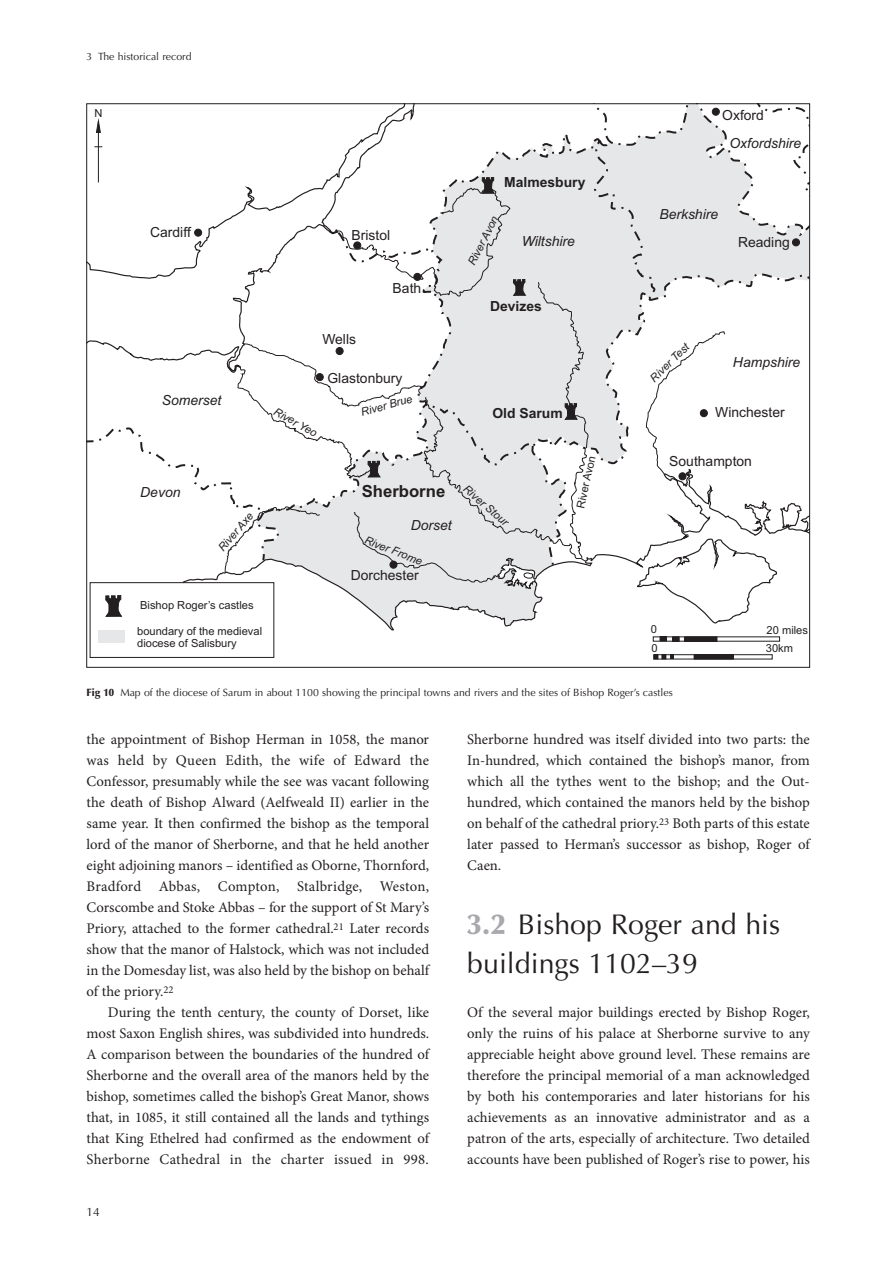
<style>
.page{position:relative;width:894px;height:1265px;background:#fff}
.page>*{position:absolute;margin:0;border:0;box-sizing:border-box;transform-origin:0 0}
.t1{font:28.5px/39px "Optima";color:#231f20}
.t2{font:16.65px "Arial MT Bold+HEFQDZ";color:#231f20}
.t3{font:14.7px/21px "Minion Pro";color:#231f20;text-align:justify}
.t4{font:13.95px "Arial MT+DOXWQH";color:#231f20}
.t5{font:13.95px "Arial MT Normal Italic+MRRAIK";color:#231f20}
.t6{font:13.95px "Arial MT Bold+HEFQDZ";color:#231f20}
.t7{font:12px "Optima";color:#231f20}
.t8{font:11.1px/12.5px "Arial MT+DOXWQH";color:#231f20}
.t9{font:11.1px "Arial MT Normal Italic+MRRAIK";color:#231f20}
.t10{font:10.5px "Optima";color:#231f20}
.s1{font-weight:900}
.s2{font-weight:900;color:#a8a9ad}
</style>
<div class="page">
<svg style="left:89px;top:106px;width:718px;height:363px"></svg>
<svg style="left:89px;top:106px;width:326px;height:278px"></svg>
<svg style="left:181px;top:466px;width:626px;height:165px"></svg>
<svg style="left:224px;top:177px;width:365px;height:407px"></svg>
<div style="left:684px;top:636px;width:33px;height:5px;background:#231f20"></div>
<div style="left:684px;top:636px;width:33px;height:5px;border:1px solid #231f20"></div>
<svg style="left:672px;top:637px;width:7px;height:4px"></svg>
<svg style="left:660px;top:636px;width:6px;height:5px"></svg>
<div style="left:653px;top:654px;width:119px;height:5px;border:1px solid #231f20"></div>
<div style="left:694px;top:654px;width:39px;height:5px;background:#231f20"></div>
<svg style="left:653px;top:654px;width:21px;height:5px"></svg>
<hr style="left:98px;top:122px;width:1px;height:60px;background:#231f20">
<svg style="left:95px;top:120px;width:6px;height:13px"></svg>
<div style="left:90px;top:582px;width:184px;height:75px;border:1px solid #231f20"></div>
<svg style="left:105px;top:595px;width:17px;height:22px"></svg>
<div style="left:98px;top:630px;width:26px;height:13px;background:#e6e7e8"></div>
<p class="t10" style="left:87px;top:53px;width:106px">3 The historical record</p>
<p class="t8" style="left:94px;top:108px;width:10px">N</p>
<p class="t4" style="left:150px;top:226px;width:42px">Cardiff</p>
<p class="t5" style="left:162px;top:395px;width:61px">Somerset</p>
<p class="t5" style="left:140px;top:487px;width:42px">Devon</p>
<p class="t9" style="left:217px;top:547px;width:49px;rotate:-50deg">River Axe</p>
<p class="t8" style="left:140px;top:600px;width:115px">Bishop Roger’s castles</p>
<p class="t8" style="left:137px;top:625px;width:126px">boundary of the medieval diocese of Salisbury</p>
<p class="t4" style="left:351px;top:230px;width:40px">Bristol</p>
<p class="t4" style="left:322px;top:334px;width:35px">Wells</p>
<p class="t4" style="left:392px;top:282px;width:30px">Bath</p>
<p class="t6" style="left:504px;top:177px;width:83px">Malmesbury</p>
<p class="t9" style="left:467px;top:262px;width:55px;rotate:-63deg">River Avon</p>
<p class="t5" style="left:521px;top:236px;width:55px">Wiltshire</p>
<p class="t6" style="left:490px;top:300px;width:53px">Devizes</p>
<p class="t9" style="left:276px;top:406px;width:50px;rotate:29deg">River Yeo</p>
<p class="t4" style="left:327px;top:372px;width:76px">Glastonbury</p>
<p class="t9" style="left:360px;top:408px;width:54px;rotate:-15deg">River Brue</p>
<p class="t6" style="left:492px;top:408px;width:72px">Old Sarum</p>
<p class="t2" style="left:362px;top:485px;width:85px">Sherborne</p>
<p class="t5" style="left:410px;top:520px;width:42px">Dorset</p>
<p class="t9" style="left:367px;top:535px;width:63px;rotate:22deg">River Frome</p>
<p class="t4" style="left:351px;top:570px;width:69px">Dorchester</p>
<p class="t9" style="left:468px;top:484px;width:57px;rotate:41deg">River Stour</p>
<p class="t8" style="left:575px;top:507px;width:55px;rotate:-78deg">River Avon</p>
<p class="t4" style="left:722px;top:110px;width:43px">Oxford</p>
<p class="t5" style="left:729px;top:137px;width:73px">Oxfordshire</p>
<p class="t5" style="left:659px;top:209px;width:60px">Berkshire</p>
<p class="t4" style="left:738px;top:236px;width:53px">Reading</p>
<p class="t9" style="left:649px;top:377px;width:51px;rotate:-44deg">River Test</p>
<p class="t5" style="left:733px;top:357px;width:69px">Hampshire</p>
<p class="t4" style="left:715px;top:407px;width:71px">Winchester</p>
<p class="t4" style="left:669px;top:456px;width:84px">Southampton</p>
<p class="t8" style="left:651px;top:624px;width:8px">0</p>
<p class="t8" style="left:766px;top:624px;width:43px">20 miles</p>
<p class="t8" style="left:651px;top:643px;width:8px">0</p>
<p class="t8" style="left:766px;top:643px;width:29px">30km</p>
<p class="t10" style="left:87px;top:687px;width:587px"><span class="s1">Fig 10</span> Map of the diocese of Sarum in about 1100 showing the principal towns and rivers and the sites of Bishop Roger’s castles</p>
<p class="t3" style="left:87px;top:730px;width:344px">the appointment of Bishop Herman in 1058, the manor was held by Queen Edith, the wife of Edward the Confessor, presumably while the see was vacant following the death of Bishop Alward (Aelfweald II) earlier in the same year. It then confirmed the bishop as the temporal lord of the manor of Sherborne, and that he held another eight adjoining manors – identified as Oborne, Thornford, Bradford Abbas, Compton, Stalbridge, Weston, Corscombe and Stoke Abbas – for the support of St Mary’s Priory, attached to the former cathedral.<sup>21</sup> Later records show that the manor of Halstock, which was not included in the Domesday list, was also held by the bishop on behalf of the priory.<sup>22</sup></p>
<p class="t3" style="left:87px;top:1003px;width:344px;text-indent:21px">During the tenth century, the county of Dorset, like most Saxon English shires, was subdivided into hundreds.<br>A comparison between the boundaries of the hundred of Sherborne and the overall area of the manors held by the bishop, sometimes called the bishop’s Great Manor, shows that, in 1085, it still contained all the lands and tythings that King Ethelred had confirmed as the endowment of Sherborne Cathedral in the charter issued in 998.</p>
<p class="t7" style="left:87px;top:1207px;width:15px">14</p>
<p class="t3" style="left:467px;top:730px;width:344px">Sherborne hundred was itself divided into two parts: the In-hundred, which contained the bishop’s manor, from which all the tythes went to the bishop; and the Out&shy;hundred, which contained the manors held by the bishop on behalf of the cathedral priory.<sup>23</sup> Both parts of this estate later passed to Herman’s successor as bishop, Roger of Caen.</p>
<h1 class="t1" style="left:467px;top:907px;width:314px"><span class="s2">3.2</span> Bishop Roger and his buildings 1102–39</h1>
<p class="t3" style="left:467px;top:1002px;width:344px">Of the several major buildings erected by Bishop Roger, only the ruins of his palace at Sherborne survive to any appreciable height above ground level. These remains are therefore the principal memorial of a man acknowledged by both his contemporaries and later historians for his achievements as an innovative administrator and as a patron of the arts, especially of architecture. Two detailed accounts have been published of Roger’s rise to power, his</p>
</div>
